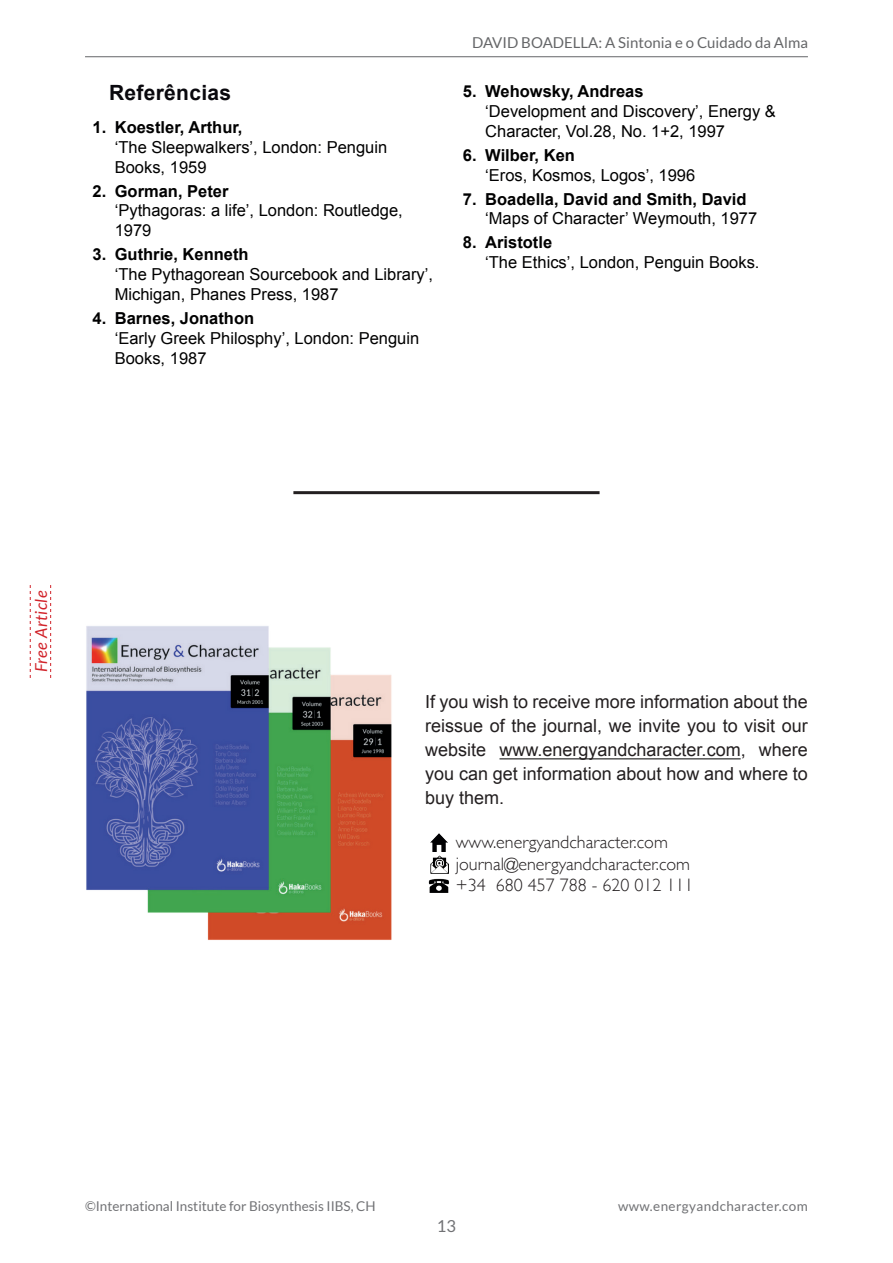
<style>
.page{position:relative;width:893px;height:1263px;background:#fff}
.page>*{position:absolute;margin:0;border:0;box-sizing:border-box;transform-origin:0 0}
.t1{font:700 21px "Arial";letter-spacing:.015em;color:#09080d}
.t2{font:18px/24px "Arial";color:#231f20;text-align:justify}
.t3{font:300 18px/21.6px "Gill Sans";color:#231f20}
.t4{font:16.5px/19.8px "Arial";color:#000001}
.t5{font:700 16.5px "Arial";color:#000001}
.t6{font:italic 16.5px "Lato";letter-spacing:.03em;color:#d1232a}
.t7{font:16.5px "Lato";color:#717275}
.t8{font:15px "Lato";color:#656668}
.t9{font:13.5px "Lato";color:#717275}
.t10{font:13.5px "Lato";letter-spacing:.03em;color:#717275}
</style>
<div class="page">
<hr style="left:85px;top:56px;width:723px;height:1px;background:#656668">
<svg style="left:30px;top:585px;width:1px;height:93px"></svg>
<svg style="left:50px;top:585px;width:1px;height:93px"></svg>
<hr style="left:499px;top:759px;width:242px;height:1px;background:#000">
<img style="left:86px;top:626px;width:306px;height:314px">
<img style="left:428px;top:878px;width:22px;height:15px">
<img style="left:430px;top:856px;width:18px;height:18px">
<img style="left:430px;top:834px;width:18px;height:18px">
<hr style="left:293px;top:491px;width:307px;height:3px;background:#231f20">
<p class="t1" style="left:109px;top:79px;width:124px">Referências</p>
<p class="t5" style="left:93px;top:116px;width:152px">1. Koestler, Arthur,</p>
<p class="t4" style="left:115px;top:137px;width:274px">‘The Sleepwalkers’, London: Penguin<br>Books, 1959</p>
<p class="t5" style="left:93px;top:180px;width:137px">2. Gorman, Peter</p>
<p class="t4" style="left:115px;top:201px;width:289px">‘Pythagoras: a life’, London: Routledge,<br>1979</p>
<p class="t5" style="left:93px;top:243px;width:158px">3. Guthrie, Kenneth</p>
<p class="t4" style="left:115px;top:264px;width:320px">‘The Pythagorean Sourcebook and Library’,<br>Michigan, Phanes Press, 1987</p>
<p class="t5" style="left:93px;top:307px;width:163px">4. Barnes, Jonathon</p>
<p class="t4" style="left:115px;top:328px;width:306px">‘Early Greek Philosphy’, London: Penguin<br>Books, 1987</p>
<p class="t8" style="left:472px;top:34px;width:337px">DAVID BOADELLA: A Sintonia e o Cuidado da Alma</p>
<p class="t5" style="left:463px;top:80px;width:182px">5. Wehowsky, Andreas</p>
<p class="t4" style="left:485px;top:101px;width:292px">‘Development and Discovery’, Energy &amp;<br>Character, Vol.28, No. 1+2, 1997</p>
<p class="t5" style="left:463px;top:144px;width:113px">6. Wilber, Ken</p>
<p class="t4" style="left:485px;top:165px;width:212px">‘Eros, Kosmos, Logos’, 1996</p>
<p class="t5" style="left:463px;top:188px;width:285px">7. Boadella, David and Smith, David</p>
<p class="t4" style="left:485px;top:209px;width:274px">‘Maps of Character’ Weymouth, 1977</p>
<p class="t5" style="left:463px;top:232px;width:91px">8. Aristotle</p>
<p class="t4" style="left:485px;top:253px;width:276px">‘The Ethics’, London, Penguin Books.</p>
<p class="t6" style="left:32px;top:672px;width:83px;rotate:-90deg">Free Article</p>
<p class="t2" style="left:425px;top:690px;width:384px">If you wish to receive more information about the reissue of the journal, we invite you to visit our website www.energyandcharacter.com, where you can get information about how and where to buy them.</p>
<p class="t3" style="left:456px;top:830px;width:239px">www.energyandcharacter.com journal@energyandcharacter.com +34 680 457 788 - 620 012 111</p>
<p class="t9" style="left:85px;top:1198px;width:292px">©International Institute for Biosynthesis IIBS, CH</p>
<p class="t7" style="left:437px;top:1217px;width:21px">13</p>
<p class="t10" style="left:618px;top:1198px;width:191px">www.energyandcharacter.com</p>
</div>
